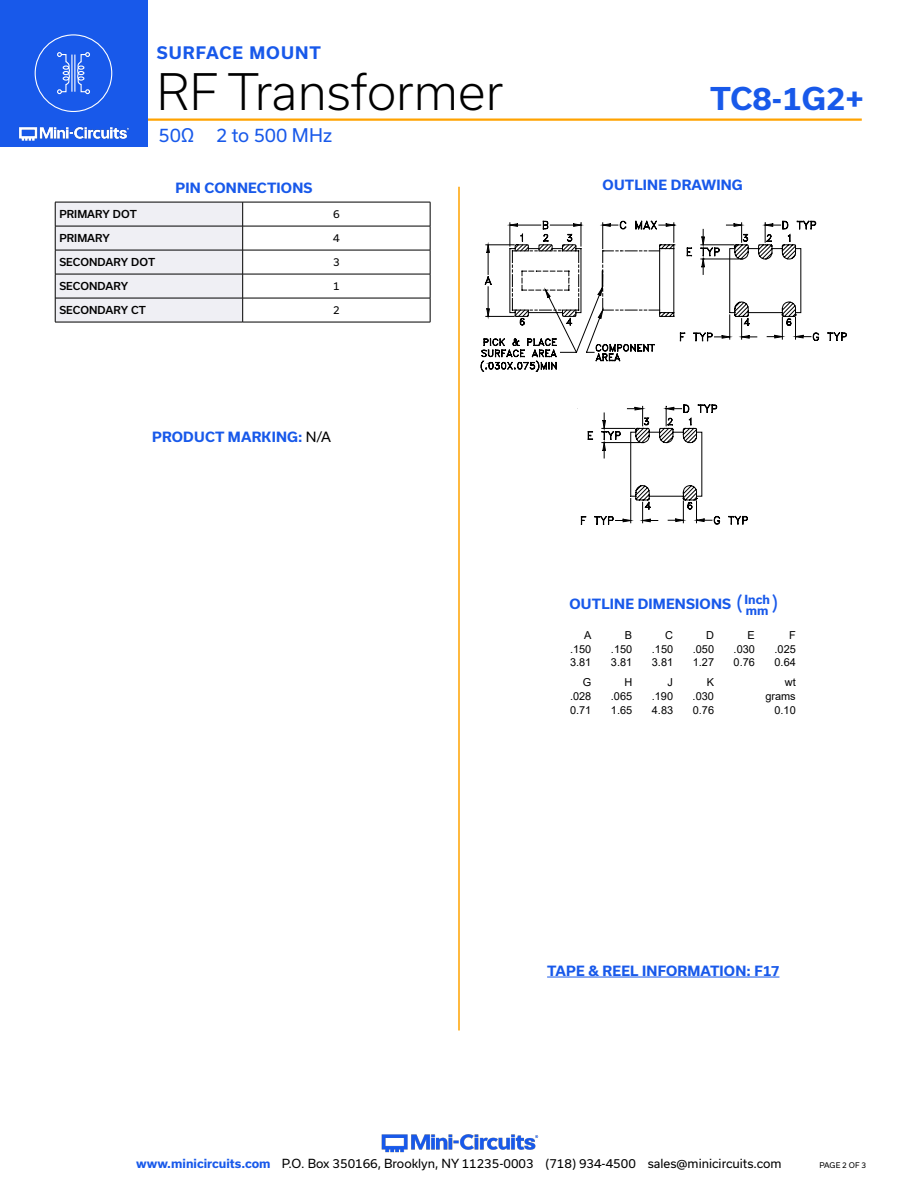
<style>
.page{position:relative;width:918px;height:1188px;background:#fff}
.page>*{position:absolute;margin:0;border:0;box-sizing:border-box;transform-origin:0 0}
.t1{font:300 48px "Usual";color:#000}
.t2{font:700 30px "Usual";color:#1859ea}
.Blue_Headers{font:19.5px "Usual";color:#1859ea}
.t3{font:18px "Usual";color:#1859ea}
.t4{font:700 16.5px "Usual";letter-spacing:.065em;color:#1859ea}
.Blue_Headers-2{font:700 13.5px "Usual";letter-spacing:.015em;color:#1859ea}
.t5{font:12px "Usual";color:#000}
.Blue_Headers-3{font:700 12px "Usual";color:#1859ea}
.t6{font:10.95px "Arial";color:#000}
.Table_Header_Left_Justified{font:500 10.5px "Usual";color:#000}
.Table_Body_Center{font:10.5px "Usual";color:#000}
.t7{font:7.5px "Usual";color:#000}
.s1{font-weight:400;color:#000}
.s2{font-weight:700;color:#1859ea}
</style>
<div class="page">
<hr style="left:917px;top:0;width:1px;height:147px;background:#1859ea">
<hr style="left:129px;top:118px;width:733px;height:3px;background:#ffa300">
<div style="left:0;top:0;width:147px;height:147px;background:#1859ea"></div>
<img style="left:19px;top:126px;width:110px;height:15px">
<div style="left:35px;top:34px;width:77px;height:78px;border:1px solid #fff;border-radius:50%"></div>
<svg style="left:57px;top:52px;width:13px;height:42px"></svg>
<svg style="left:77px;top:52px;width:13px;height:42px"></svg>
<hr style="left:71px;top:55px;width:1px;height:37px;background:#fff">
<hr style="left:74px;top:55px;width:1px;height:37px;background:#fff">
<img style="left:381px;top:1134px;width:158px;height:19px">
<svg style="left:480px;top:220px;width:367px;height:152px"></svg>
<svg style="left:580px;top:404px;width:168px;height:121px"></svg>
<svg style="left:55px;top:202px;width:188px;height:120px"></svg>
<hr style="left:55px;top:298px;width:188px;height:1px;background:#000">
<hr style="left:55px;top:322px;width:188px;height:1px;background:#000">
<hr style="left:243px;top:202px;width:187px;height:1px;background:#000">
<hr style="left:243px;top:226px;width:187px;height:1px;background:#000">
<hr style="left:243px;top:250px;width:187px;height:1px;background:#000">
<hr style="left:243px;top:274px;width:187px;height:1px;background:#000">
<hr style="left:243px;top:298px;width:187px;height:1px;background:#000">
<svg style="left:430px;top:202px;width:1px;height:120px"></svg>
<hr style="left:243px;top:322px;width:187px;height:1px;background:#000">
<hr style="left:458px;top:187px;width:2px;height:843px;background:#ffa300">
<hr style="left:547px;top:977px;width:232px;height:1px;background:#1859ea">
<h3 class="t4" style="left:157px;top:43px;width:166px">SURFACE MOUNT</h3>
<h1 class="t1" style="left:157px;top:64px;width:348px">RF Transformer</h1>
<h3 class="t3" style="left:158px;top:125px;width:175px">50Ω 2 to 500 MHz</h3>
<p class="Blue_Headers-2" style="left:176px;top:180px;width:138px">PIN CONNECTIONS</p>
<p class="Table_Header_Left_Justified" style="left:59px;top:208px;width:79px">PRIMARY DOT</p>
<p class="Table_Body_Center" style="left:333px;top:208px;width:8px">6</p>
<p class="Table_Header_Left_Justified" style="left:59px;top:232px;width:52px">PRIMARY</p>
<p class="Table_Body_Center" style="left:333px;top:232px;width:8px">4</p>
<p class="Table_Header_Left_Justified" style="left:59px;top:256px;width:97px">SECONDARY DOT</p>
<p class="Table_Body_Center" style="left:333px;top:256px;width:8px">3</p>
<p class="Table_Header_Left_Justified" style="left:59px;top:280px;width:70px">SECONDARY</p>
<p class="Table_Body_Center" style="left:333px;top:280px;width:8px">1</p>
<p class="Table_Header_Left_Justified" style="left:59px;top:304px;width:88px">SECONDARY CT</p>
<p class="Table_Body_Center" style="left:333px;top:304px;width:8px">2</p>
<p class="Blue_Headers-2" style="left:152px;top:429px;width:180px">PRODUCT MARKING: <span class="s1">N/A</span></p>
<h2 class="t2" style="left:710px;top:81px;width:155px">TC8-1G2+</h2>
<p class="Blue_Headers-2" style="left:603px;top:177px;width:142px">OUTLINE DRAWING</p>
<p class="Blue_Headers-2" style="left:570px;top:596px;width:163px">OUTLINE DIMENSIONS</p>
<p class="Blue_Headers" style="left:736px;top:593px;width:8px">(</p>
<p class="Blue_Headers-3" style="left:745px;top:593px;width:27px">Inch</p>
<p class="Blue_Headers" style="left:772px;top:593px;width:8px">)</p>
<p class="Blue_Headers-3" style="left:746px;top:603px;width:24px">mm</p>
<p class="t6" style="left:584px;top:628px;width:9px">A</p>
<p class="t6" style="left:625px;top:628px;width:9px">B</p>
<p class="t6" style="left:665px;top:628px;width:9px">C</p>
<p class="t6" style="left:706px;top:628px;width:9px">D</p>
<p class="t6" style="left:748px;top:628px;width:9px">E</p>
<p class="t6" style="left:789px;top:628px;width:8px">F</p>
<p class="t6" style="left:570px;top:641px;width:23px">.150</p>
<p class="t6" style="left:611px;top:641px;width:23px">.150</p>
<p class="t6" style="left:652px;top:641px;width:23px">.150</p>
<p class="t6" style="left:693px;top:641px;width:23px">.050</p>
<p class="t6" style="left:734px;top:641px;width:23px">.030</p>
<p class="t6" style="left:775px;top:641px;width:23px">.025</p>
<p class="t6" style="left:570px;top:655px;width:23px">3.81</p>
<p class="t6" style="left:611px;top:655px;width:23px">3.81</p>
<p class="t6" style="left:652px;top:655px;width:23px">3.81</p>
<p class="t6" style="left:693px;top:655px;width:23px">1.27</p>
<p class="t6" style="left:734px;top:655px;width:23px">0.76</p>
<p class="t6" style="left:775px;top:655px;width:23px">0.64</p>
<p class="t6" style="left:583px;top:675px;width:10px">G</p>
<p class="t6" style="left:624px;top:675px;width:9px">H</p>
<p class="t6" style="left:668px;top:675px;width:7px">J</p>
<p class="t6" style="left:707px;top:675px;width:9px">K</p>
<p class="t6" style="left:785px;top:675px;width:12px">wt</p>
<p class="t6" style="left:570px;top:689px;width:23px">.028</p>
<p class="t6" style="left:611px;top:689px;width:23px">.065</p>
<p class="t6" style="left:652px;top:689px;width:23px">.190</p>
<p class="t6" style="left:693px;top:689px;width:23px">.030</p>
<p class="t6" style="left:765px;top:689px;width:32px">grams</p>
<p class="t6" style="left:570px;top:702px;width:23px">0.71</p>
<p class="t6" style="left:611px;top:702px;width:23px">1.65</p>
<p class="t6" style="left:652px;top:702px;width:23px">4.83</p>
<p class="t6" style="left:693px;top:702px;width:23px">0.76</p>
<p class="t6" style="left:775px;top:702px;width:23px">0.10</p>
<p class="Blue_Headers-2" style="left:547px;top:963px;width:234px">TAPE &amp; REEL INFORMATION: F17</p>
<p class="t5" style="left:136px;top:1157px;width:647px"><span class="s2">www.minicircuits.com</span> P.O. Box 350166, Brooklyn, NY 11235-0003 (718) 934-4500 sales@minicircuits.com</p>
<p class="t7" style="left:819px;top:1161px;width:48px">PAGE 2 OF 3</p>
</div>
